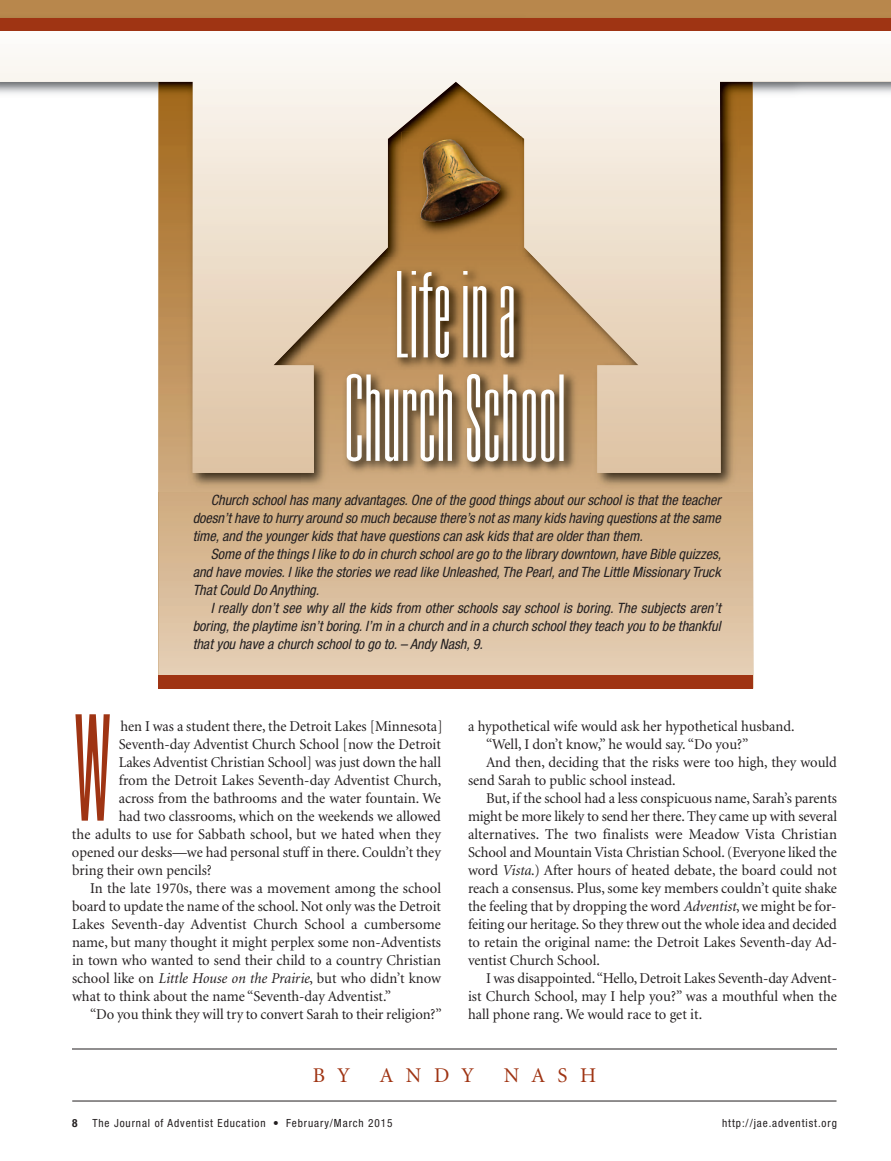
<style>
.page{position:relative;width:891px;height:1161px;background:#fff}
.page>*{position:absolute;margin:0;border:0;box-sizing:border-box;transform-origin:0 0}
.t1{font:132.9px "Ultra Condensed";color:#9f3413;scale:1.3 1}
.t2{font:21px "Minion";letter-spacing:.6em;color:#9f3413}
.t3{font:15px "Minion";color:#231f20}
.t4{font:italic condensed 14.25px/18px "Helvetica Neue";color:#231f20;text-align:justify}
.t5{font:condensed 11.25px "Helvetica Neue";letter-spacing:.08em;color:#231f20}
.t6{font:700 condensed 11.25px "Helvetica Neue";color:#231f20}
.s1{font-style:italic}
</style>
<div class="page">
<hr style="left:72px;top:1101px;width:765px;height:1px;background:#231f20">
<hr style="left:72px;top:1049px;width:765px;height:1px;background:#231f20">
<div style="left:0;top:0;width:891px;height:32px;background:#b8874c"></div>
<svg style="left:158px;top:492px;width:595px;height:183px;background:#dabd9c"></svg>
<div style="left:302px;top:492px;width:318px;height:28px;background:#d2b085"></div>
<img style="left:158px;top:473px;width:595px;height:19px">
<svg style="left:0;top:30px;width:891px;height:443px"></svg>
<div style="left:158px;top:675px;width:595px;height:14px;background:#9f3413"></div>
<div style="left:0;top:18px;width:891px;height:12px;background:#9f3413"></div>
<img style="left:402px;top:132px;width:120px;height:114px">
<svg style="left:516px;top:132px;width:6px;height:5px"></svg>
<img style="left:420px;top:139px;width:81px;height:83px">
<p class="t4" style="left:193px;top:492px;width:530px;text-indent:18px">Church school has many advantages. One of the good things about our school is that the teacher doesn’t have to hurry around so much because there’s not as many kids having questions at the same time, and the younger kids that have questions can ask kids that are older than them.</p>
<p class="t4" style="left:193px;top:546px;width:530px;text-indent:18px">Some of the things I like to do in church school are go to the library downtown, have Bible quizzes, and have movies. I like the stories we read like Unleashed, The Pearl, and The Little Missionary Truck That Could Do Anything.</p>
<p class="t4" style="left:193px;top:600px;width:530px;text-indent:18px">I really don’t see why all the kids from other schools say school is boring. The subjects aren’t boring, the playtime isn’t boring. I’m in a church and in a church school they teach you to be thankful that you have a church school to go to. – Andy Nash, 9.</p>
<h1 class="t1" style="left:72px;top:714px;width:32px">W</h1>
<p class="t3" style="left:120px;top:720px;width:324px">hen I was a student there, the Detroit Lakes [Minnesota]</p>
<p class="t3" style="left:119px;top:738px;width:324px">Seventh-day Adventist Church School [now the Detroit</p>
<p class="t3" style="left:119px;top:756px;width:324px">Lakes Adventist Christian School] was just down the hall</p>
<p class="t3" style="left:119px;top:774px;width:324px">from the Detroit Lakes Seventh-day Adventist Church,</p>
<p class="t3" style="left:119px;top:792px;width:324px">across from the bathrooms and the water fountain. We</p>
<p class="t3" style="left:119px;top:810px;width:324px">had two classrooms, which on the weekends we allowed</p>
<p class="t3" style="left:72px;top:828px;width:370px">the adults to use for Sabbath school, but we hated when they</p>
<p class="t3" style="left:72px;top:846px;width:371px">opened our desks—we had personal stuff in there. Couldn’t they</p>
<p class="t3" style="left:72px;top:864px;width:141px">bring their own pencils?</p>
<p class="t3" style="left:90px;top:882px;width:352px">In the late 1970s, there was a movement among the school</p>
<p class="t3" style="left:72px;top:900px;width:370px">board to update the name of the school. Not only was the Detroit</p>
<p class="t3" style="left:72px;top:918px;width:370px">Lakes Seventh-day Adventist Church School a cumbersome</p>
<p class="t3" style="left:72px;top:936px;width:370px">name, but many thought it might perplex some non-Adventists</p>
<p class="t3" style="left:72px;top:954px;width:370px">in town who wanted to send their child to a country Christian</p>
<p class="t3" style="left:72px;top:972px;width:370px">school like on <span class="s1">Little House on the Prairie</span>, but who didn’t know</p>
<p class="t3" style="left:72px;top:990px;width:321px">what to think about the name “Seventh-day Adventist.”</p>
<p class="t3" style="left:90px;top:1008px;width:353px">“Do you think they will try to convert Sarah to their religion?”</p>
<p class="t3" style="left:468px;top:720px;width:328px">a hypothetical wife would ask her hypothetical husband.</p>
<p class="t3" style="left:486px;top:738px;width:264px">“Well, I don’t know,” he would say. “Do you?”</p>
<p class="t3" style="left:486px;top:756px;width:352px">And then, deciding that the risks were too high, they would</p>
<p class="t3" style="left:468px;top:774px;width:209px">send Sarah to public school instead.</p>
<p class="t3" style="left:486px;top:792px;width:352px">But, if the school had a less conspicuous name, Sarah’s parents</p>
<p class="t3" style="left:468px;top:810px;width:370px">might be more likely to send her there. They came up with several</p>
<p class="t3" style="left:468px;top:828px;width:370px">alternatives. The two finalists were Meadow Vista Christian</p>
<p class="t3" style="left:468px;top:846px;width:370px">School and Mountain Vista Christian School. (Everyone liked the</p>
<p class="t3" style="left:468px;top:864px;width:370px">word <span class="s1">Vista</span>.) After hours of heated debate, the board could not</p>
<p class="t3" style="left:468px;top:882px;width:370px">reach a consensus. Plus, some key members couldn’t quite shake</p>
<p class="t3" style="left:468px;top:900px;width:370px">the feeling that by dropping the word <span class="s1">Adventist</span>, we might be for-</p>
<p class="t3" style="left:468px;top:918px;width:370px">feiting our heritage. So they threw out the whole idea and decided</p>
<p class="t3" style="left:468px;top:936px;width:371px">to retain the original name: the Detroit Lakes Seventh-day Ad-</p>
<p class="t3" style="left:468px;top:954px;width:133px">ventist Church School.</p>
<p class="t3" style="left:486px;top:972px;width:352px">I was disappointed.“Hello, Detroit Lakes Seventh-day Advent-</p>
<p class="t3" style="left:468px;top:990px;width:370px">ist Church School, may I help you?” was a mouthful when the</p>
<p class="t3" style="left:468px;top:1008px;width:236px">hall phone rang. We would race to get it.</p>
<h2 class="t2" style="left:313px;top:1067px;width:39px">B Y</h2>
<h2 class="t2" style="left:380px;top:1067px;width:96px">ANDY</h2>
<h2 class="t2" style="left:504px;top:1067px;width:94px">NASH</h2>
<p class="t6" style="left:72px;top:1119px;width:7px">8</p>
<p class="t5" style="left:92px;top:1119px;width:302px">The Journal of Adventist Education • February/March 2015</p>
<p class="t5" style="left:722px;top:1119px;width:116px">http://jae.adventist.org</p>
</div>
